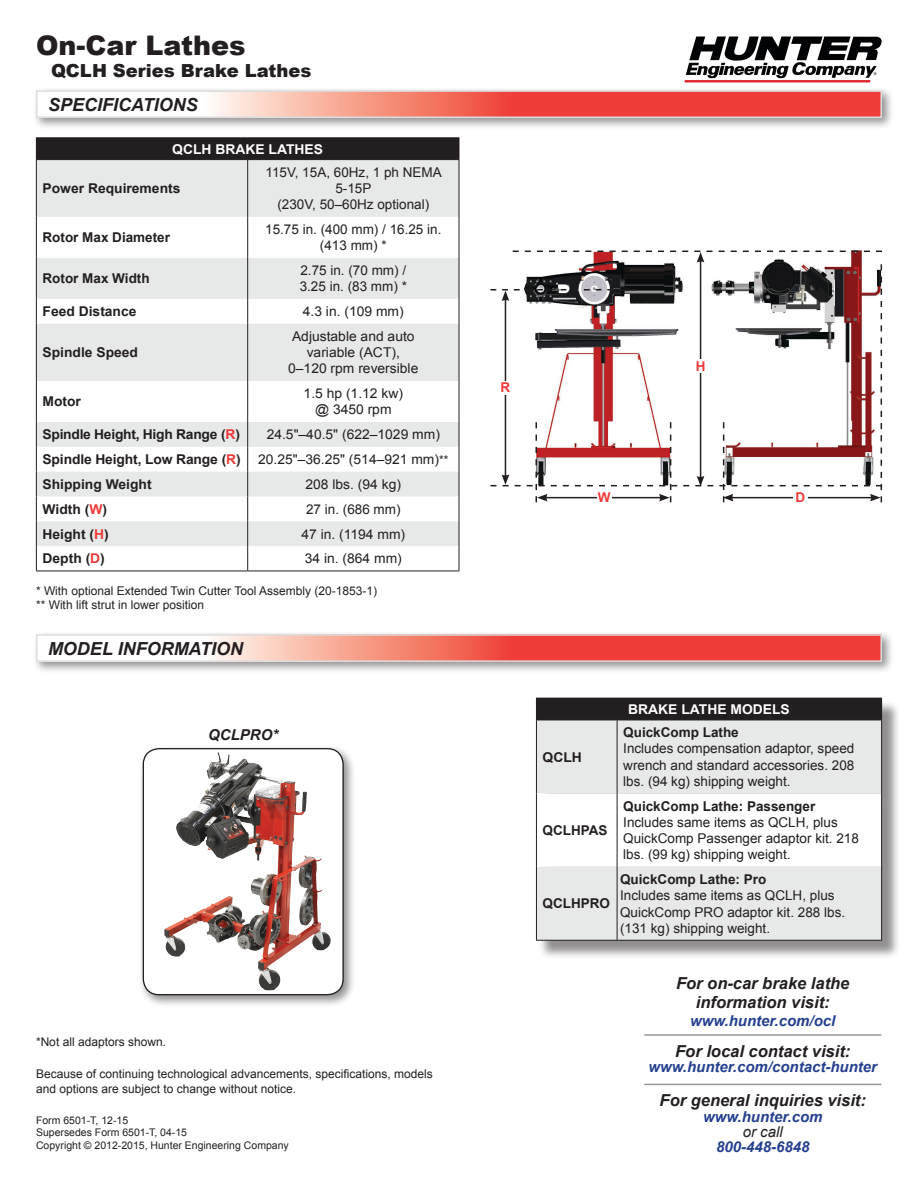
<style>
.page{position:relative;width:918px;height:1188px;background:#fff}
.page>*{position:absolute;margin:0;border:0;box-sizing:border-box;transform-origin:0 0}
.t1{font:900 27px "Arial";color:#231f20}
.t2{font:italic 700 18px "Arial";color:#231f20}
.t3{font:900 18px "Arial";color:#231f20}
.t4{font:italic 700 16.5px "Arial";color:#231f20}
.t5{font:italic 700 15px "Arial";color:#25408f}
.t6{font:italic 700 15px "Arial";color:#231f20}
.t7{font:italic 15px "Arial";color:#231f20}
.t8{font:13.5px/16.2px "Arial";color:#231f20}
.t9{font:700 13.5px "Arial";color:#231f20}
.t10{font:700 13.5px "Arial";color:#fff}
.t11{font:700 13.5px "Arial";letter-spacing:-.02em;color:#231f20}
.t12{font:700 13.5px "Arial";color:#ef3b39}
.t13{font:12px/14.4px "Arial";color:#231f20}
.t14{font:10.5px/12.6px "Arial";color:#231f20}
.s1{color:#ef3b39}
.s2{font-size:12px}
</style>
<div class="page">
<img style="left:685px;top:36px;width:197px;height:47px">
<div style="left:32px;top:86px;width:862px;height:45px;background:#231f20;opacity:.5"></div>
<svg style="left:39px;top:93px;width:840px;height:22px"></svg>
<div style="left:36px;top:90px;width:846px;height:28px;border:2px solid #dcddde"></div>
<div style="left:32px;top:630px;width:862px;height:44px;background:#231f20;opacity:.5"></div>
<svg style="left:39px;top:637px;width:840px;height:22px"></svg>
<div style="left:36px;top:634px;width:846px;height:28px;border:2px solid #dcddde"></div>
<div style="left:36px;top:138px;width:423px;height:22px;background:#231f20"></div>
<svg style="left:37px;top:160px;width:422px;height:386px;fill:#e7e8e8"></svg>
<hr style="left:247px;top:160px;width:1px;height:57px;background:#231f20">
<hr style="left:247px;top:217px;width:1px;height:41px;background:#231f20">
<hr style="left:247px;top:258px;width:1px;height:41px;background:#231f20">
<svg style="left:247px;top:299px;width:1px;height:25px"></svg>
<hr style="left:247px;top:324px;width:1px;height:57px;background:#231f20">
<hr style="left:247px;top:381px;width:1px;height:41px;background:#231f20">
<hr style="left:36px;top:160px;width:1px;height:57px;background:#231f20">
<hr style="left:459px;top:160px;width:1px;height:57px;background:#231f20">
<hr style="left:36px;top:217px;width:1px;height:41px;background:#231f20">
<hr style="left:459px;top:217px;width:1px;height:41px;background:#231f20">
<hr style="left:36px;top:258px;width:1px;height:41px;background:#231f20">
<hr style="left:459px;top:258px;width:1px;height:41px;background:#231f20">
<svg style="left:36px;top:299px;width:1px;height:25px"></svg>
<svg style="left:459px;top:299px;width:1px;height:25px"></svg>
<hr style="left:36px;top:324px;width:1px;height:57px;background:#231f20">
<hr style="left:459px;top:324px;width:1px;height:57px;background:#231f20">
<hr style="left:36px;top:381px;width:1px;height:41px;background:#231f20">
<hr style="left:459px;top:381px;width:1px;height:41px;background:#231f20">
<svg style="left:36px;top:422px;width:1px;height:149px"></svg>
<hr style="left:36px;top:571px;width:212px;height:1px;background:#231f20">
<hr style="left:248px;top:571px;width:211px;height:1px;background:#231f20">
<svg style="left:247px;top:422px;width:1px;height:149px"></svg>
<svg style="left:459px;top:422px;width:1px;height:149px"></svg>
<hr style="left:36px;top:137px;width:212px;height:1px;background:#231f20">
<hr style="left:248px;top:137px;width:211px;height:1px;background:#231f20">
<svg style="left:459px;top:138px;width:1px;height:21px"></svg>
<div style="left:538px;top:700px;width:363px;height:259px;background:#231f20;opacity:.5"></div>
<div style="left:536px;top:698px;width:346px;height:22px;background:#231f20"></div>
<div style="left:537px;top:721px;width:344px;height:219px;background:#e7e8e8"></div>
<svg style="left:537px;top:793px;width:344px;height:74px"></svg>
<hr style="left:617px;top:720px;width:1px;height:73px;background:#231f20">
<hr style="left:617px;top:793px;width:1px;height:74px;background:#231f20">
<hr style="left:617px;top:867px;width:1px;height:73px;background:#231f20">
<hr style="left:881px;top:867px;width:1px;height:73px;background:#231f20">
<hr style="left:536px;top:720px;width:1px;height:73px;background:#231f20">
<hr style="left:881px;top:720px;width:1px;height:73px;background:#231f20">
<hr style="left:536px;top:793px;width:1px;height:74px;background:#231f20">
<hr style="left:881px;top:793px;width:1px;height:74px;background:#231f20">
<hr style="left:536px;top:867px;width:1px;height:73px;background:#231f20">
<hr style="left:536px;top:940px;width:81px;height:1px;background:#231f20">
<hr style="left:617px;top:940px;width:265px;height:1px;background:#231f20">
<hr style="left:536px;top:720px;width:81px;height:1px;background:#231f20">
<hr style="left:617px;top:720px;width:265px;height:1px;background:#231f20">
<div style="left:139px;top:744px;width:217px;height:264px;background:#231f20;opacity:.5"></div>
<svg style="left:143px;top:749px;width:200px;height:246px"></svg>
<div style="left:143px;top:748px;width:201px;height:247px;border:1px solid #231f20;border-radius:16px"></div>
<img style="left:206px;top:752px;width:13px;height:28px">
<hr style="left:644px;top:1034px;width:237px;height:2px;background:#949698">
<hr style="left:644px;top:1084px;width:237px;height:1px;background:#949698">
<svg style="left:490px;top:251px;width:392px;height:251px"></svg>
<p class="t1" style="left:36px;top:26px;width:211px">On-Car Lathes</p>
<p class="t3" style="left:51px;top:57px;width:262px">QCLH Series Brake Lathes</p>
<p class="t2" style="left:48px;top:92px;width:151px">SPECIFICATIONS</p>
<p class="t10" style="left:172px;top:140px;width:152px">QCLH BRAKE LATHES</p>
<p class="t9" style="left:43px;top:179px;width:139px">Power Requirements</p>
<p class="t8" style="left:266px;top:164px;width:178px;text-align:center">115V, 15A, 60Hz, 1 ph NEMA<br>5-15P</p>
<p class="t8" style="left:277px;top:197px;width:153px">(230V, 50–60Hz optional)</p>
<p class="t9" style="left:43px;top:229px;width:129px">Rotor Max Diameter</p>
<p class="t8" style="left:265px;top:221px;width:178px;text-align:center">15.75 in. (400 mm) / 16.25 in. (413 mm) *</p>
<p class="t9" style="left:43px;top:270px;width:109px">Rotor Max Width</p>
<p class="t8" style="left:300px;top:262px;width:109px">2.75 in. (70 mm) /<br>3.25 in. (83 mm) *</p>
<p class="t9" style="left:43px;top:302px;width:96px">Feed Distance</p>
<p class="t8" style="left:303px;top:304px;width:102px">4.3 in. (109 mm)</p>
<p class="t9" style="left:43px;top:344px;width:97px">Spindle Speed</p>
<p class="t8" style="left:292px;top:328px;width:124px">Adjustable and auto</p>
<p class="t8" style="left:307px;top:345px;width:95px">variable (ACT),</p>
<p class="t8" style="left:288px;top:361px;width:132px">0–120 rpm reversible</p>
<p class="t9" style="left:43px;top:393px;width:40px">Motor</p>
<p class="t8" style="left:304px;top:386px;width:101px">1.5 hp (1.12 kw)</p>
<p class="t8" style="left:315px;top:402px;width:78px">@ 3450 rpm</p>
<p class="t11" style="left:43px;top:426px;width:199px">Spindle Height, High Range (<span class="s1">R</span>)</p>
<p class="t8" style="left:267px;top:427px;width:175px">24.5"–40.5" (622–1029 mm)</p>
<p class="t9" style="left:43px;top:450px;width:200px">Spindle Height, Low Range (<span class="s1">R</span>)</p>
<p class="t8" style="left:258px;top:451px;width:192px">20.25"–36.25" (514–921 mm)<span class="s2">**</span></p>
<p class="t9" style="left:43px;top:475px;width:111px">Shipping Weight</p>
<p class="t8" style="left:306px;top:476px;width:97px">208 lbs. (94 kg)</p>
<p class="t9" style="left:43px;top:500px;width:66px">Width (<span class="s1">W</span>)</p>
<p class="t8" style="left:306px;top:501px;width:96px">27 in. (686 mm)</p>
<p class="t9" style="left:43px;top:525px;width:68px">Height (<span class="s1">H</span>)</p>
<p class="t8" style="left:301px;top:526px;width:105px">47 in. (1194 mm)</p>
<p class="t9" style="left:43px;top:550px;width:64px">Depth (<span class="s1">D</span>)</p>
<p class="t8" style="left:305px;top:551px;width:99px">34 in. (864 mm)</p>
<p class="t13" style="left:36px;top:583px;width:343px">* With optional Extended Twin Cutter Tool Assembly (20-1853-1)</p>
<p class="t13" style="left:36px;top:598px;width:170px">** With lift strut in lower position</p>
<p class="t2" style="left:48px;top:636px;width:197px">MODEL INFORMATION</p>
<p class="t6" style="left:208px;top:725px;width:72px">QCLPRO*</p>
<p class="t13" style="left:36px;top:1035px;width:132px">*Not all adaptors shown.</p>
<p class="t13" style="left:36px;top:1067px;width:398px">Because of continuing technological advancements, specifications, models and options are subject to change without notice.</p>
<p class="t14" style="left:36px;top:1114px;width:94px">Form 6501-T, 12-15</p>
<p class="t14" style="left:36px;top:1127px;width:254px">Supersedes Form 6501-T, 04-15<br>Copyright © 2012-2015, Hunter Engineering Company</p>
<p class="t12" style="left:501px;top:378px;width:11px">R</p>
<p class="t12" style="left:696px;top:357px;width:11px">H</p>
<p class="t12" style="left:598px;top:488px;width:14px">W</p>
<p class="t12" style="left:795px;top:488px;width:11px">D</p>
<p class="t9" style="left:543px;top:748px;width:41px">QCLH</p>
<p class="t9" style="left:543px;top:821px;width:66px">QCLHPAS</p>
<p class="t9" style="left:543px;top:895px;width:69px">QCLHPRO</p>
<p class="t10" style="left:628px;top:700px;width:163px">BRAKE LATHE MODELS</p>
<p class="t9" style="left:623px;top:724px;width:117px">QuickComp Lathe</p>
<p class="t8" style="left:623px;top:741px;width:233px;text-align:justify">Includes compensation adaptor, speed wrench and standard accessories. 208 lbs. (94 kg) shipping weight.</p>
<p class="t9" style="left:623px;top:797px;width:194px">QuickComp Lathe: Passenger</p>
<p class="t8" style="left:623px;top:814px;width:237px">Includes same items as QCLH, plus<br>QuickComp Passenger adaptor kit. 218 lbs. (99 kg) shipping weight.</p>
<p class="t9" style="left:620px;top:870px;width:148px">QuickComp Lathe: Pro</p>
<p class="t8" style="left:620px;top:888px;width:227px">Includes same items as QCLH, plus<br>QuickComp PRO adaptor kit. 288 lbs. (131 kg) shipping weight.</p>
<p class="t4" style="left:676px;top:972px;width:175px">For on-car brake lathe</p>
<p class="t4" style="left:696px;top:992px;width:135px">information visit:</p>
<p class="t5" style="left:690px;top:1011px;width:147px">www.hunter.com/ocl</p>
<p class="t4" style="left:675px;top:1040px;width:177px">For local contact visit:</p>
<p class="t5" style="left:648px;top:1057px;width:230px">www.hunter.com/contact-hunter</p>
<p class="t4" style="left:660px;top:1090px;width:208px">For general inquiries visit:</p>
<p class="t5" style="left:703px;top:1106px;width:121px">www.hunter.com</p>
<p class="t7" style="left:743px;top:1122px;width:42px">or call</p>
<p class="t5" style="left:716px;top:1136px;width:95px">800-448-6848</p>
</div>
